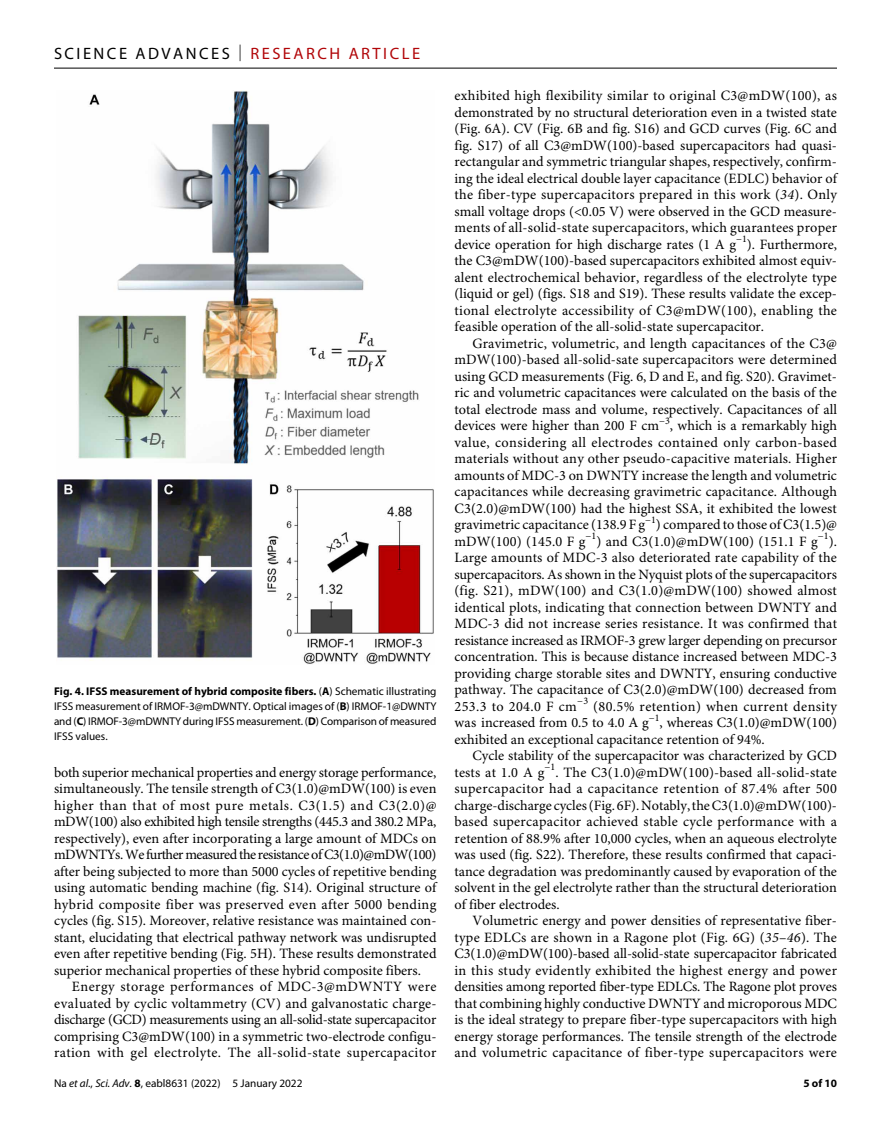
<style>
.page{position:relative;width:891px;height:1134px;background:#fff}
.page>*{position:absolute;margin:0;border:0;box-sizing:border-box;transform-origin:0 0}
.t1{font:16.5px "Myriad Pro";letter-spacing:.15em;color:#000}
.t2{font:14.25px/16.5px "Minion Pro";color:#000;text-align:justify}
.t3{font:11.25px/15px "Myriad Pro";color:#000;text-align:justify}
.t4{font:700 11.25px "Myriad Pro";color:#000}
.s1{font-weight:300}
.s2{color:#b10508}
.s3{font-weight:700}
.s4{font-style:italic}
</style>
<div class="page">
<hr style="left:54px;top:68px;width:783px;height:1px;background:#000">
<img style="left:56px;top:90px;width:378px;height:574px">
<p class="t1" style="left:54px;top:40px;width:368px">SCIENCE ADVANCES <span class="s1">|</span> <span class="s2">RESEARCH ARTICLE</span></p>
<p class="t3" style="left:54px;top:684px;width:384px"><span class="s3">Fig. 4. IFSS measurement of hybrid composite fibers.</span> (<span class="s3">A</span>) Schematic illustrating IFSS measurement of IRMOF-3@mDWNTY. Optical images of (<span class="s3">B</span>) IRMOF-1@DWNTY and (<span class="s3">C</span>) IRMOF-3@mDWNTY during IFSS measurement. (<span class="s3">D</span>) Comparison of measured IFSS values.</p>
<p class="t2" style="left:54px;top:765px;width:384px">both superior mechanical properties and energy storage performance, simultaneously. The tensile strength of C3(1.0)@mDW(100) is even higher than that of most pure metals. C3(1.5) and C3(2.0)@ mDW(100) also exhibited high tensile strengths (445.3 and 380.2 MPa, respectively), even after incorporating a large amount of MDCs on mDWNTYs. We further measured the resistance of C3(1.0)@mDW(100) after being subjected to more than 5000 cycles of repetitive bending using automatic bending machine (fig. S14). Original structure of hybrid composite fiber was preserved even after 5000 bending cycles (fig. S15). Moreover, relative resistance was maintained con&shy;stant, elucidating that electrical pathway network was undisrupted even after repetitive bending (Fig. 5H). These results demonstrated superior mechanical properties of these hybrid composite fibers.</p>
<p class="t2" style="left:54px;top:980px;width:384px;text-indent:18px">Energy storage performances of MDC-3@mDWNTY were evaluated by cyclic voltammetry (CV) and galvanostatic charge&shy;discharge (GCD) measurements using an all-solid-state supercapacitor comprising C3@mDW(100) in a symmetric two-electrode configu&shy;ration with gel electrolyte. The all-solid-state supercapacitor</p>
<p class="t3" style="left:54px;top:1076px;width:250px">Na <span class="s4">et al</span>., <span class="s4">Sci. Adv.</span> <span class="s3">8</span>, eabl8631 (2022) 5 January 2022</p>
<p class="t2" style="left:454px;top:89px;width:384px">exhibited high flexibility similar to original C3@mDW(100), as demonstrated by no structural deterioration even in a twisted state (Fig. 6A). CV (Fig. 6B and fig. S16) and GCD curves (Fig. 6C and fig. S17) of all C3@mDW(100)-based supercapacitors had quasi&shy;rectangular and symmetric triangular shapes, respectively, confirm&shy;ing the ideal electrical double layer capacitance (EDLC) behavior of the fiber-type supercapacitors prepared in this work (<span class="s4">34</span>). Only small voltage drops (&lt;0.05 V) were observed in the GCD measure&shy;ments of all-solid-state supercapacitors, which guarantees proper device operation for high discharge rates (1 A g<sup>−1</sup>). Furthermore, the C3@mDW(100)-based supercapacitors exhibited almost equiv&shy;alent electrochemical behavior, regardless of the electrolyte type (liquid or gel) (figs. S18 and S19). These results validate the excep&shy;tional electrolyte accessibility of C3@mDW(100), enabling the feasible operation of the all-solid-state supercapacitor.</p>
<p class="t2" style="left:454px;top:336px;width:384px;text-indent:18px">Gravimetric, volumetric, and length capacitances of the C3@ mDW(100)-based all-solid-sate supercapacitors were determined using GCD measurements (Fig. 6, D and E, and fig. S20). Gravimet&shy;ric and volumetric capacitances were calculated on the basis of the total electrode mass and volume, respectively. Capacitances of all devices were higher than 200 F cm<sup>−3</sup>, which is a remarkably high value, considering all electrodes contained only carbon-based materials without any other pseudo-capacitive materials. Higher amounts of MDC-3 on DWNTY increase the length and volumetric capacitances while decreasing gravimetric capacitance. Although C3(2.0)@mDW(100) had the highest SSA, it exhibited the lowest gravimetric capacitance (138.9 F g<sup>−1</sup>) compared to those of C3(1.5)@ mDW(100) (145.0 F g<sup>−1</sup>) and C3(1.0)@mDW(100) (151.1 F g<sup>−1</sup>).<br>Large amounts of MDC-3 also deteriorated rate capability of the supercapacitors. As shown in the Nyquist plots of the supercapacitors (fig. S21), mDW(100) and C3(1.0)@mDW(100) showed almost identical plots, indicating that connection between DWNTY and MDC-3 did not increase series resistance. It was confirmed that resistance increased as IRMOF-3 grew larger depending on precursor concentration. This is because distance increased between MDC-3 providing charge storable sites and DWNTY, ensuring conductive pathway. The capacitance of C3(2.0)@mDW(100) decreased from 253.3 to 204.0 F cm<sup>−3</sup> (80.5% retention) when current density was increased from 0.5 to 4.0 A g<sup>−1</sup>, whereas C3(1.0)@mDW(100) exhibited an exceptional capacitance retention of 94%.</p>
<p class="t2" style="left:455px;top:749px;width:384px;text-indent:18px">Cycle stability of the supercapacitor was characterized by GCD tests at 1.0 A g<sup>−1</sup>. The C3(1.0)@mDW(100)-based all-solid-state supercapacitor had a capacitance retention of 87.4% after 500 charge-discharge cycles (Fig. 6F). Notably, the C3(1.0)@mDW(100)- based supercapacitor achieved stable cycle performance with a retention of 88.9% after 10,000 cycles, when an aqueous electrolyte was used (fig. S22). Therefore, these results confirmed that capaci&shy;tance degradation was predominantly caused by evaporation of the solvent in the gel electrolyte rather than the structural deterioration of fiber electrodes.</p>
<p class="t2" style="left:455px;top:914px;width:384px;text-indent:18px">Volumetric energy and power densities of representative fiber&shy;type EDLCs are shown in a Ragone plot (Fig. 6G) (<span class="s4">35</span>–<span class="s4">46</span>). The C3(1.0)@mDW(100)-based all-solid-state supercapacitor fabricated in this study evidently exhibited the highest energy and power densities among reported fiber-type EDLCs. The Ragone plot proves that combining highly conductive DWNTY and microporous MDC is the ideal strategy to prepare fiber-type supercapacitors with high energy storage performances. The tensile strength of the electrode and volumetric capacitance of fiber-type supercapacitors were</p>
<p class="t4" style="left:803px;top:1074px;width:35px">5 of 10</p>
</div>
